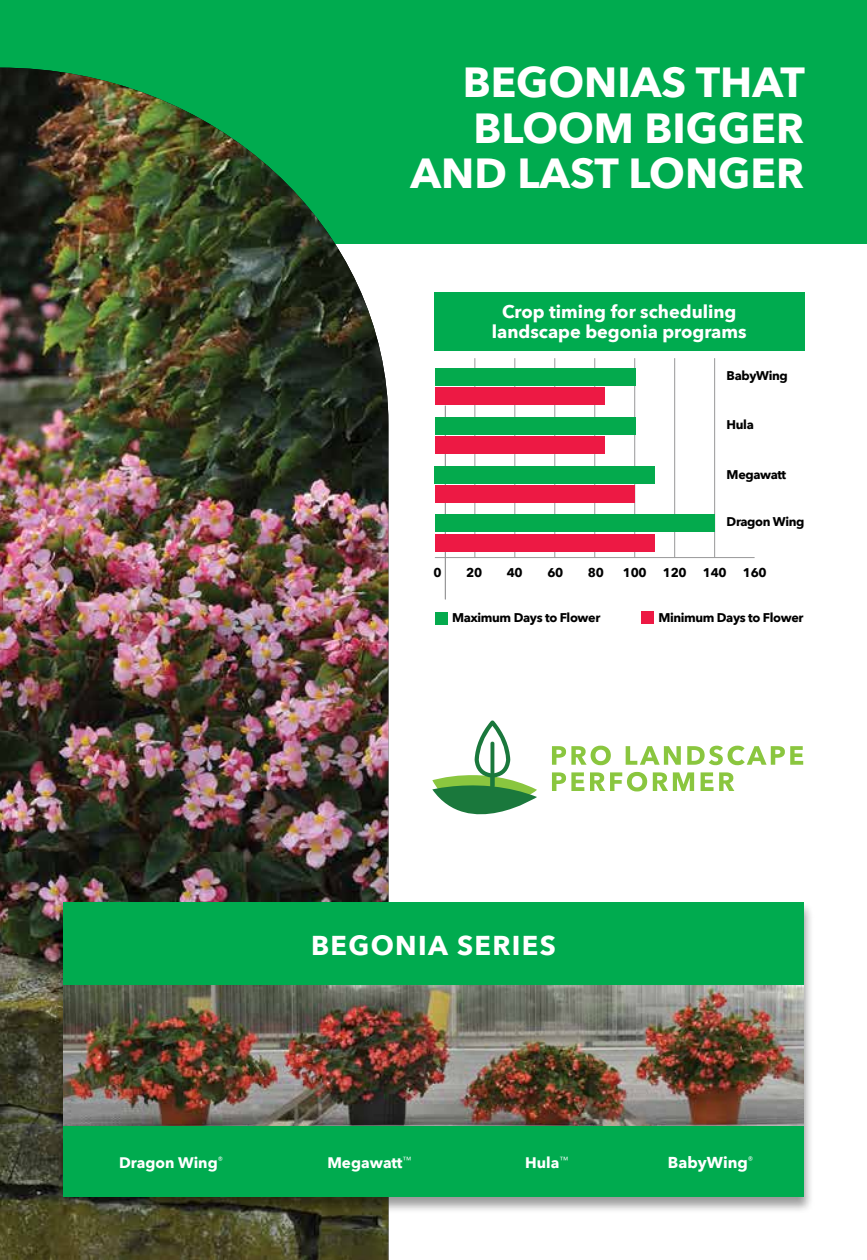
<style>
.page{position:relative;width:867px;height:1260px;background:#fff}
.page>*{position:absolute;margin:0;border:0;box-sizing:border-box;transform-origin:0 0}
.t1{font:700 42px/45.5px "Avenir Next";color:#fff;text-align:right}
.t2{font:700 27.3px "Avenir Next";letter-spacing:.05em;color:#fff}
.t3{font:700 18.03px/19.8px "Avenir Next";color:#fff;text-align:center}
.t4{font:700 15.75px "Avenir Next";color:#fff}
.t5{font:700 15.22px "Avenir Next";color:#fff}
.t6{font:700 12.6px "Avenir Next";letter-spacing:-.03em;color:#000}
</style>
<div class="page">
<div style="left:0;top:0;width:866px;height:243px;background:#00ab4f"></div>
<img style="left:0;top:68px;width:388px;height:1192px">
<svg style="left:552px;top:772px;width:182px;height:19px"></svg>
<svg style="left:552px;top:746px;width:251px;height:19px"></svg>
<svg style="left:432px;top:720px;width:105px;height:95px"></svg>
<hr style="left:445px;top:406px;width:1px;height:193px;background:#989899">
<hr style="left:435px;top:557px;width:319px;height:1px;background:#989899">
<hr style="left:474px;top:358px;width:1px;height:200px;background:#989899">
<hr style="left:514px;top:358px;width:1px;height:200px;background:#989899">
<hr style="left:554px;top:358px;width:1px;height:200px;background:#989899">
<hr style="left:594px;top:358px;width:1px;height:200px;background:#989899">
<hr style="left:634px;top:358px;width:1px;height:200px;background:#989899">
<hr style="left:674px;top:358px;width:1px;height:200px;background:#989899">
<hr style="left:714px;top:358px;width:1px;height:200px;background:#989899">
<div style="left:435px;top:436px;width:169px;height:18px;background:#ed1944"></div>
<div style="left:435px;top:387px;width:169px;height:18px;background:#ed1944"></div>
<div style="left:435px;top:485px;width:199px;height:18px;background:#ed1944"></div>
<div style="left:435px;top:534px;width:219px;height:18px;background:#ed1944"></div>
<div style="left:435px;top:417px;width:200px;height:17px;background:#04aa4d"></div>
<div style="left:435px;top:368px;width:200px;height:17px;background:#04aa4d"></div>
<div style="left:435px;top:466px;width:219px;height:17px;background:#04aa4d"></div>
<div style="left:435px;top:515px;width:279px;height:17px;background:#04aa4d"></div>
<div style="left:434px;top:612px;width:13px;height:13px;background:#04aa4d"></div>
<div style="left:640px;top:611px;width:13px;height:13px;background:#ed1944"></div>
<div style="left:433px;top:293px;width:371px;height:58px;background:#00ab4f"></div>
<div style="left:55px;top:901px;width:759px;height:312px;background:#000;opacity:.4"></div>
<img style="left:63px;top:985px;width:740px;height:141px">
<div style="left:63px;top:902px;width:740px;height:83px;background:#00ab4f"></div>
<div style="left:63px;top:1126px;width:740px;height:71px;background:#00ab4f"></div>
<h1 class="t1" style="left:410px;top:59px;width:396px">BEGONIAS THAT<br>BLOOM BIGGER<br>AND LAST LONGER</h1>
<h3 class="t3" style="left:491px;top:302px;width:256px">Crop timing for scheduling landscape begonia programs</h3>
<p class="t6" style="left:726px;top:365px;width:63px">BabyWing</p>
<p class="t6" style="left:726px;top:414px;width:29px">Hula</p>
<p class="t6" style="left:726px;top:464px;width:61px">Megawatt</p>
<p class="t6" style="left:726px;top:511px;width:79px">Dragon Wing</p>
<p class="t6" style="left:433px;top:562px;width:10px">0</p>
<p class="t6" style="left:466px;top:562px;width:17px">20</p>
<p class="t6" style="left:506px;top:562px;width:17px">40</p>
<p class="t6" style="left:547px;top:562px;width:17px">60</p>
<p class="t6" style="left:587px;top:562px;width:17px">80</p>
<p class="t6" style="left:622px;top:562px;width:25px">100</p>
<p class="t6" style="left:662px;top:562px;width:25px">120</p>
<p class="t6" style="left:702px;top:562px;width:25px">140</p>
<p class="t6" style="left:742px;top:562px;width:25px">160</p>
<p class="t6" style="left:452px;top:607px;width:150px">Maximum Days to Flower</p>
<p class="t6" style="left:658px;top:607px;width:147px">Minimum Days to Flower</p>
<h2 class="t2" style="left:311px;top:922px;width:246px">BEGONIA SERIES</h2>
<p class="t5" style="left:119px;top:1149px;width:105px">Dragon Wing<sup>®</sup></p>
<p class="t5" style="left:327px;top:1149px;width:85px">Megawatt<sup>™</sup></p>
<p class="t5" style="left:525px;top:1149px;width:45px">Hula<sup>™</sup></p>
<p class="t4" style="left:667px;top:1149px;width:87px">BabyWing<sup>®</sup></p>
</div>
